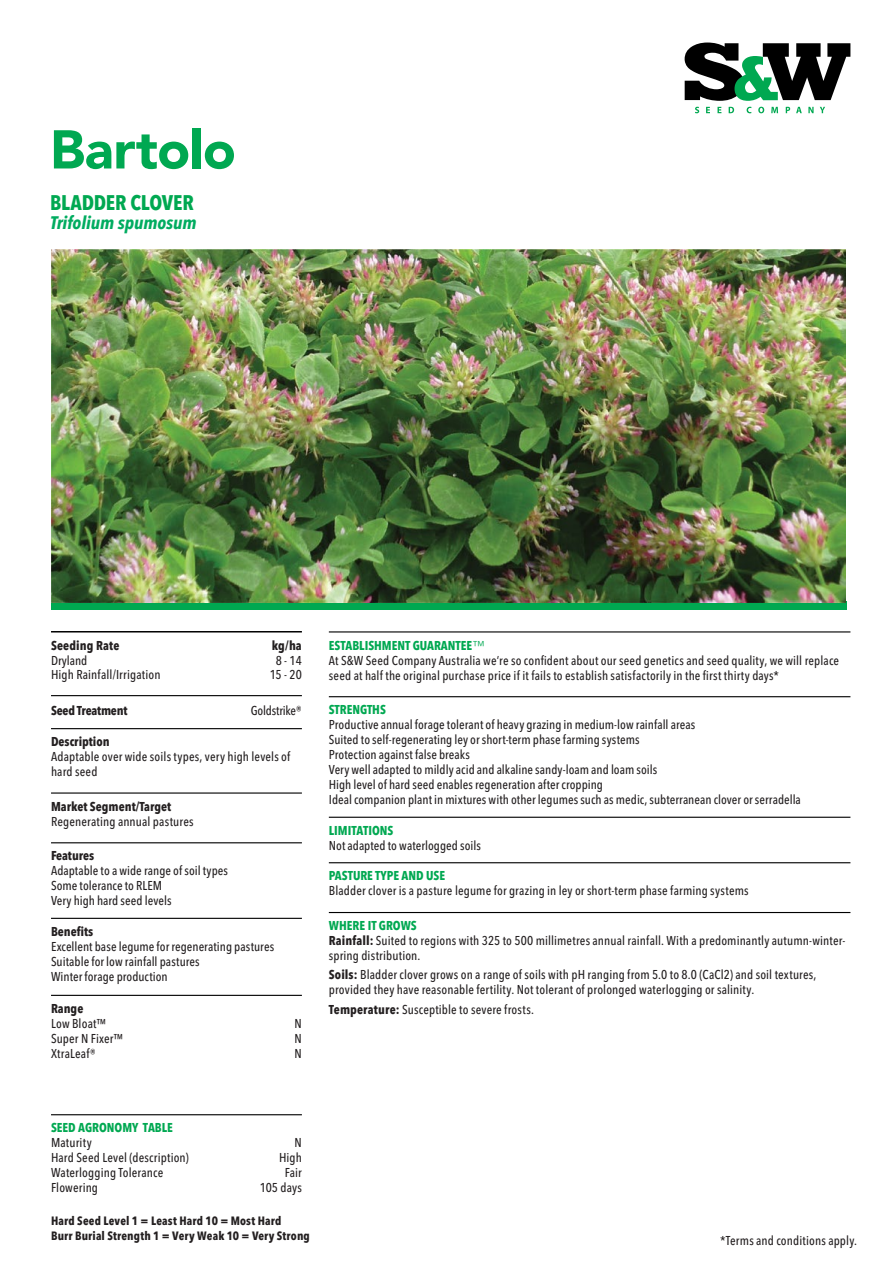
<style>
.page{position:relative;width:893px;height:1263px;background:#fff}
.page>*{position:absolute;margin:0;border:0;box-sizing:border-box;transform-origin:0 0}
.t1{font:900 54px "Avenir LT Pro";letter-spacing:-.01em;color:#00a851}
.t2{font:700 condensed 21px "Avenir Next LT Pro";letter-spacing:-.01em;color:#00a851}
.t3{font:italic 700 condensed 18px "Avenir Next LT Pro";letter-spacing:-.005em;color:#00ac60}
.t4{font:500 condensed 12.75px/15px "Avenir Next LT Pro";letter-spacing:.01em;color:#231f20}
.t5{font:700 condensed 12.75px "Avenir Next LT Pro";color:#231f20}
.t6{font:700 condensed 12.75px "Avenir Next LT Pro";color:#00a851}
.t7{font:700 condensed 12.75px "Avenir Next LT Pro";letter-spacing:-.02em;color:#231f20}
.t8{font:500 condensed 12.75px "Avenir Next LT Pro";letter-spacing:-.015em;color:#231f20}
.t9{font:700 condensed 12px/15px "Avenir Next LT Pro";letter-spacing:.015em;color:#231f20}
.s1{font-weight:700;color:#00a851}
.s2{font-family:"Avenir LT Pro";font-weight:300;font-stretch:normal;color:#00a851}
.s3{font-weight:700}
</style>
<div class="page">
<svg style="left:685px;top:43px;width:165px;height:58px"></svg>
<svg style="left:695px;top:107px;width:4px;height:6px"></svg>
<svg style="left:706px;top:107px;width:4px;height:6px"></svg>
<svg style="left:717px;top:107px;width:4px;height:6px"></svg>
<svg style="left:729px;top:107px;width:5px;height:6px"></svg>
<svg style="left:747px;top:107px;width:4px;height:6px"></svg>
<svg style="left:758px;top:107px;width:6px;height:6px"></svg>
<svg style="left:771px;top:107px;width:7px;height:6px"></svg>
<svg style="left:786px;top:107px;width:4px;height:6px"></svg>
<svg style="left:796px;top:107px;width:6px;height:6px"></svg>
<svg style="left:808px;top:107px;width:6px;height:6px"></svg>
<svg style="left:820px;top:107px;width:5px;height:6px"></svg>
<hr style="left:51px;top:631px;width:251px;height:1px;background:#000">
<hr style="left:51px;top:695px;width:251px;height:1px;background:#000">
<hr style="left:51px;top:728px;width:251px;height:1px;background:#000">
<hr style="left:51px;top:792px;width:251px;height:2px;background:#000">
<hr style="left:51px;top:842px;width:251px;height:1px;background:#000">
<hr style="left:51px;top:918px;width:251px;height:1px;background:#000">
<hr style="left:51px;top:995px;width:251px;height:1px;background:#000">
<hr style="left:329px;top:631px;width:521px;height:1px;background:#000">
<hr style="left:329px;top:696px;width:521px;height:1px;background:#000">
<hr style="left:329px;top:817px;width:521px;height:1px;background:#000">
<hr style="left:329px;top:862px;width:521px;height:1px;background:#000">
<hr style="left:329px;top:912px;width:521px;height:1px;background:#000">
<hr style="left:51px;top:1114px;width:251px;height:1px;background:#000">
<div style="left:51px;top:602px;width:795px;height:8px;background:#00a851"></div>
<img style="left:52px;top:249px;width:793px;height:353px">
<h1 class="t1" style="left:50px;top:117px;width:187px">Bartolo</h1>
<h2 class="t2" style="left:50px;top:190px;width:145px">BLADDER CLOVER</h2>
<h3 class="t3" style="left:50px;top:212px;width:148px">Trifolium spumosum</h3>
<p class="t5" style="left:51px;top:637px;width:70px">Seeding Rate</p>
<p class="t5" style="left:272px;top:637px;width:32px">kg/ha</p>
<p class="t4" style="left:51px;top:652px;width:38px">Dryland</p>
<p class="t4" style="left:276px;top:652px;width:28px">8 - 14</p>
<p class="t4" style="left:51px;top:667px;width:111px">High Rainfall/Irrigation</p>
<p class="t4" style="left:270px;top:667px;width:33px">15 - 20</p>
<p class="t7" style="left:51px;top:703px;width:78px">Seed Treatment</p>
<p class="t8" style="left:251px;top:703px;width:53px">Goldstrike®</p>
<p class="t5" style="left:51px;top:733px;width:60px">Description</p>
<p class="t4" style="left:51px;top:749px;width:241px">Adaptable over wide soils types, very high levels of hard seed</p>
<p class="t5" style="left:51px;top:798px;width:122px">Market Segment/Target</p>
<p class="t4" style="left:51px;top:814px;width:144px">Regenerating annual pastures</p>
<p class="t5" style="left:51px;top:848px;width:45px">Features</p>
<p class="t4" style="left:51px;top:863px;width:179px">Adaptable to a wide range of soil types<br>Some tolerance to RLEM<br>Very high hard seed levels</p>
<p class="t5" style="left:51px;top:923px;width:44px">Benefits</p>
<p class="t4" style="left:51px;top:939px;width:225px">Excellent base legume for regenerating pastures<br>Suitable for low rainfall pastures<br>Winter forage production</p>
<p class="t5" style="left:51px;top:1000px;width:34px">Range</p>
<p class="t4" style="left:51px;top:1016px;width:57px">Low Bloat™</p>
<p class="t4" style="left:295px;top:1016px;width:9px">N</p>
<p class="t4" style="left:51px;top:1031px;width:74px">Super N Fixer™</p>
<p class="t4" style="left:295px;top:1031px;width:9px">N</p>
<p class="t4" style="left:51px;top:1046px;width:46px">XtraLeaf®</p>
<p class="t4" style="left:295px;top:1046px;width:9px">N</p>
<p class="t4" style="left:329px;top:637px;width:512px"><span class="s1">ESTABLISHMENT GUARANTEE</span><span class="s2">™<br></span>At S&amp;W Seed Company Australia we’re so confident about our seed genetics and seed quality, we will replace seed at half the original purchase price if it fails to establish satisfactorily in the first thirty days*</p>
<p class="t6" style="left:329px;top:702px;width:59px">STRENGTHS</p>
<p class="t4" style="left:329px;top:717px;width:474px">Productive annual forage tolerant of heavy grazing in medium-low rainfall areas<br>Suited to self-regenerating ley or short-term phase farming systems<br>Protection against false breaks<br>Very well adapted to mildly acid and alkaline sandy-loam and loam soils<br>High level of hard seed enables regeneration after cropping<br>Ideal companion plant in mixtures with other legumes such as medic, subterranean clover or serradella</p>
<p class="t6" style="left:329px;top:822px;width:66px">LIMITATIONS</p>
<p class="t4" style="left:329px;top:838px;width:154px">Not adapted to waterlogged soils</p>
<p class="t6" style="left:329px;top:868px;width:118px">PASTURE TYPE AND USE</p>
<p class="t4" style="left:329px;top:883px;width:421px">Bladder clover is a pasture legume for grazing in ley or short-term phase farming systems</p>
<p class="t4" style="left:329px;top:918px;width:518px"><span class="s1">WHERE IT GROWS<br></span><span class="s3">Rainfall:</span> Suited to regions with 325 to 500 millimetres annual rainfall. With a predominantly autumn-winter&shy;spring distribution.</p>
<p class="t4" style="left:329px;top:967px;width:489px"><span class="s3">Soils:</span> Bladder clover grows on a range of soils with pH ranging from 5.0 to 8.0 (CaCl2) and soil textures, provided they have reasonable fertility. Not tolerant of prolonged waterlogging or salinity.</p>
<p class="t4" style="left:329px;top:1001px;width:207px"><span class="s3">Temperature:</span> Susceptible to severe frosts.</p>
<p class="t6" style="left:51px;top:1120px;width:123px">SEED AGRONOMY TABLE</p>
<p class="t4" style="left:51px;top:1135px;width:42px">Maturity</p>
<p class="t4" style="left:295px;top:1135px;width:9px">N</p>
<p class="t4" style="left:51px;top:1150px;width:139px">Hard Seed Level (description)</p>
<p class="t4" style="left:279px;top:1150px;width:24px">High</p>
<p class="t4" style="left:51px;top:1165px;width:114px">Waterlogging Tolerance</p>
<p class="t4" style="left:285px;top:1165px;width:19px">Fair</p>
<p class="t4" style="left:51px;top:1180px;width:49px">Flowering</p>
<p class="t4" style="left:260px;top:1180px;width:44px">105 days</p>
<p class="t9" style="left:51px;top:1213px;width:260px">Hard Seed Level 1 = Least Hard 10 = Most Hard<br>Burr Burial Strength 1 = Very Weak 10 = Very Strong</p>
<p class="t4" style="left:720px;top:1233px;width:139px">*Terms and conditions apply.</p>
</div>
